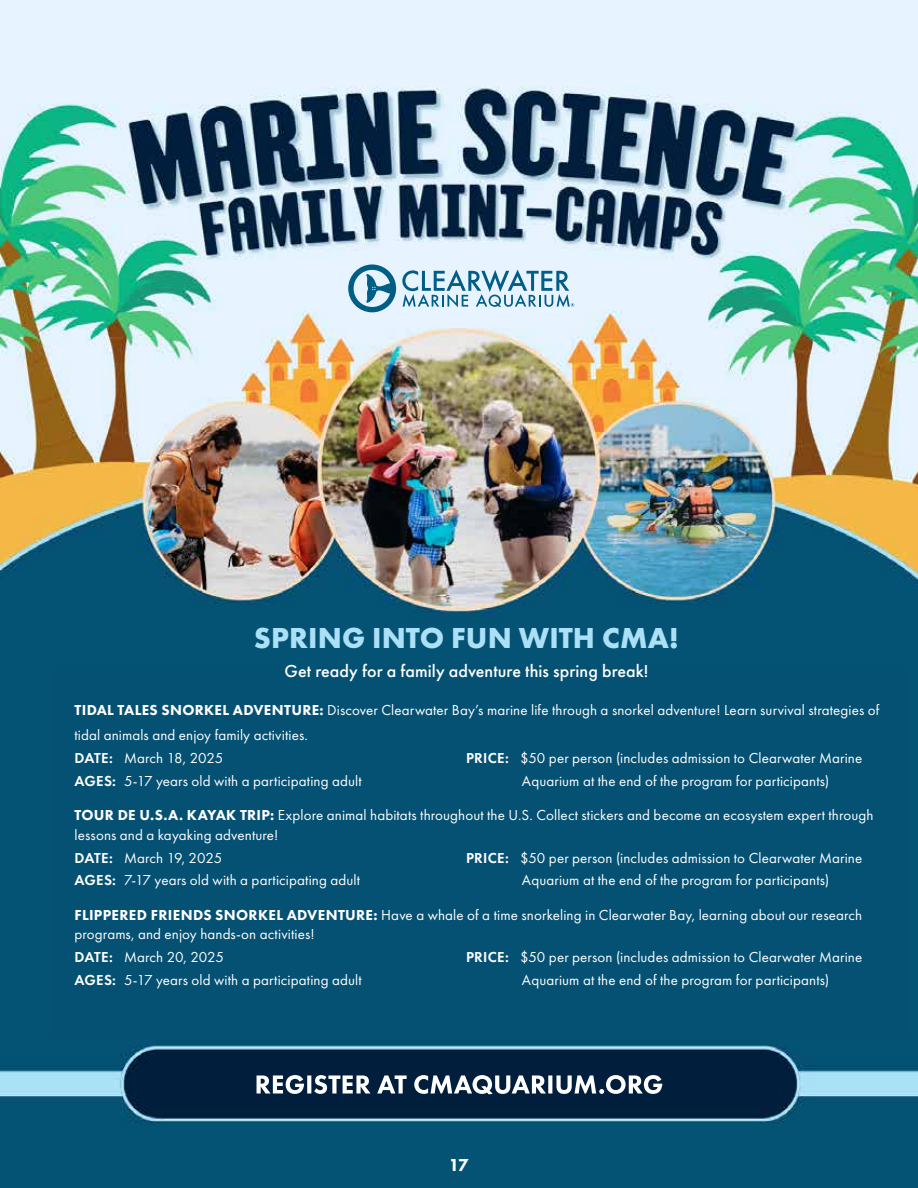
<style>
.page{position:relative;width:918px;height:1188px;background:#fff}
.page>*{position:absolute;margin:0;border:0;box-sizing:border-box;transform-origin:0 0}
.t1{font:700 30px "Futura PT";letter-spacing:.005em;color:#ace0f6}
.t2{font:500 18px "Futura PT";letter-spacing:.005em;color:#fff}
.t3{font:800 18px "Futura PT";color:#fff}
.t4{font:15px/19.5px "Futura PT";letter-spacing:.01em;color:#fff}
.s1{font-weight:800}
.s2{font-weight:600}
</style>
<div class="page">
<img style="left:0;top:0;width:918px;height:1188px">
<div style="left:54px;top:666px;width:851px;height:372px;background:#055173"></div>
<svg style="left:348px;top:264px;width:48px;height:48px;background:#82b1ca"></svg>
<svg style="left:402px;top:270px;width:172px;height:37px;background:#9fc4d9"></svg>
<svg style="left:257px;top:1075px;width:405px;height:19px"></svg>
<h1 class="t1" style="left:254px;top:619px;width:427px">SPRING INTO FUN WITH CMA!</h1>
<p class="t2" style="left:285px;top:660px;width:365px">Get ready for a family adventure this spring break!</p>
<p class="t4" style="left:75px;top:697px;width:806px;line-height:25.5px"><span class="s1">TIDAL TALES SNORKEL ADVENTURE:</span> Discover Clearwater Bay’s marine life through a snorkel adventure! Learn survival strategies of tidal animals and enjoy family activities.</p>
<p class="t4" style="left:75px;top:748px;width:150px"><span class="s2">DATE:</span> March 18, 2025</p>
<p class="t4" style="left:466px;top:748px;width:398px"><span class="s2">PRICE:</span> $50 per person (includes admission to Clearwater Marine</p>
<p class="t4" style="left:75px;top:771px;width:289px"><span class="s2">AGES:</span> 5-17 years old with a participating adult</p>
<p class="t4" style="left:522px;top:771px;width:309px">Aquarium at the end of the program for participants)</p>
<p class="t4" style="left:75px;top:806px;width:801px"><span class="s1">TOUR DE U.S.A. KAYAK TRIP:</span> Explore animal habitats throughout the U.S. Collect stickers and become an ecosystem expert through lessons and a kayaking adventure!</p>
<p class="t4" style="left:75px;top:848px;width:149px"><span class="s2">DATE:</span> March 19, 2025</p>
<p class="t4" style="left:466px;top:848px;width:398px"><span class="s2">PRICE:</span> $50 per person (includes admission to Clearwater Marine</p>
<p class="t4" style="left:75px;top:871px;width:287px"><span class="s2">AGES:</span> 7-17 years old with a participating adult</p>
<p class="t4" style="left:522px;top:871px;width:309px">Aquarium at the end of the program for participants)</p>
<p class="t4" style="left:75px;top:905px;width:789px"><span class="s1">FLIPPERED FRIENDS SNORKEL ADVENTURE:</span> Have a whale of a time snorkeling in Clearwater Bay, learning about our research programs, and enjoy hands-on activities!</p>
<p class="t4" style="left:75px;top:947px;width:151px"><span class="s2">DATE:</span> March 20, 2025</p>
<p class="t4" style="left:466px;top:947px;width:398px"><span class="s2">PRICE:</span> $50 per person (includes admission to Clearwater Marine</p>
<p class="t4" style="left:75px;top:970px;width:289px"><span class="s2">AGES:</span> 5-17 years old with a participating adult</p>
<p class="t4" style="left:522px;top:970px;width:309px">Aquarium at the end of the program for participants)</p>
<p class="t3" style="left:449px;top:1154px;width:22px">17</p>
</div>
